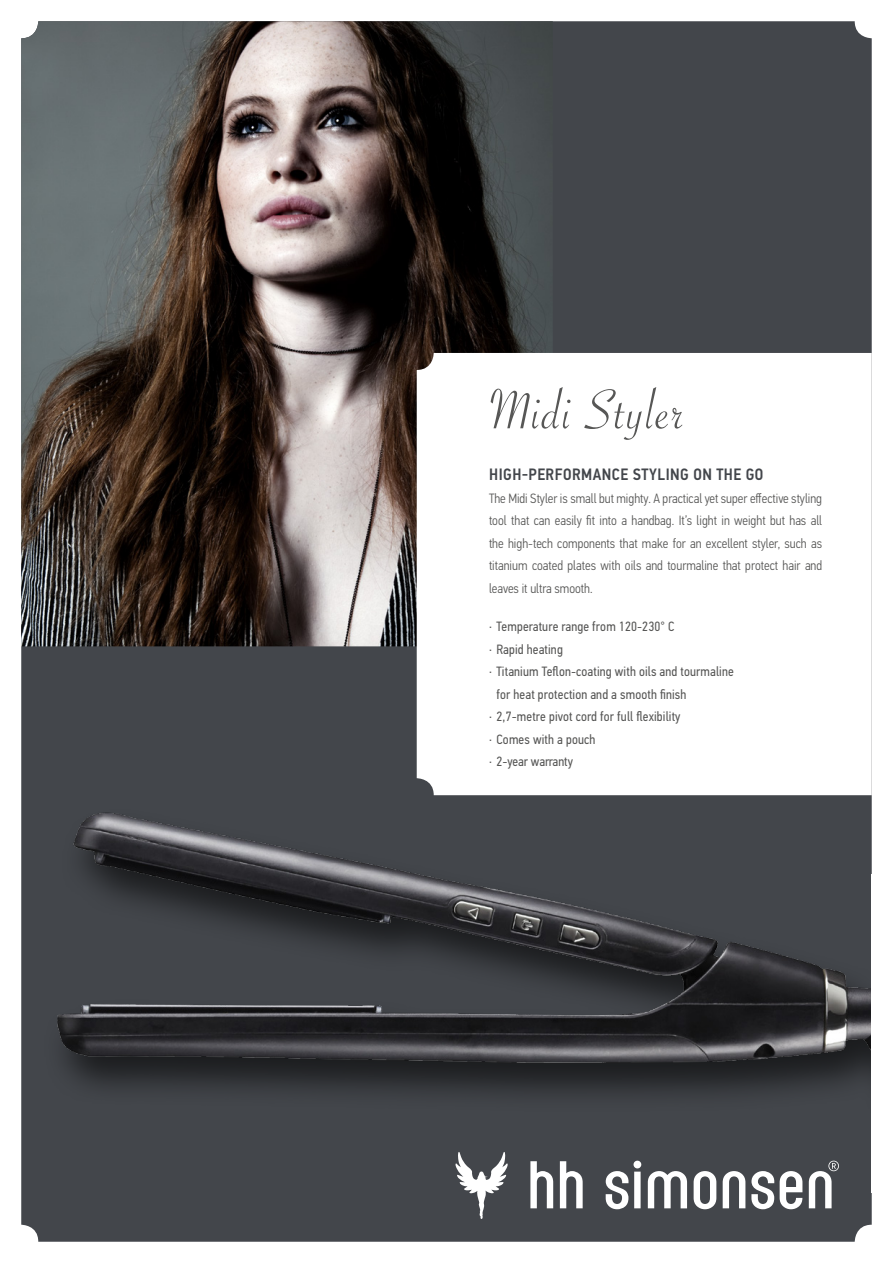
<style>
.page{position:relative;width:893px;height:1263px;background:#fff}
.page>*{position:absolute;margin:0;border:0;box-sizing:border-box;transform-origin:0 0}
.t1{font:60px "Savoye Let Plain";letter-spacing:.025em;color:#575756}
.t2{font:500 16.5px "PF Din Text Cond Std";letter-spacing:.03em;color:#43464b}
.t3{font:300 13.5px/22.5px "PF Din Text Cond Std";color:#575756;text-align:justify}
.t4{font:13.5px "PF Din Text Cond Std";letter-spacing:.01em;color:#575756}
</style>
<div class="page">
<div style="left:21px;top:21px;width:851px;height:1221px;background:#43464b;border-radius:17px"></div>
<img style="left:21px;top:646px;width:851px;height:596px">
<img style="left:21px;top:21px;width:532px;height:625px">
<svg style="left:455px;top:1151px;width:53px;height:68px"></svg>
<svg style="left:530px;top:1161px;width:23px;height:47px"></svg>
<svg style="left:560px;top:1161px;width:23px;height:47px"></svg>
<svg style="left:606px;top:1161px;width:35px;height:48px"></svg>
<svg style="left:648px;top:1171px;width:39px;height:37px"></svg>
<svg style="left:694px;top:1171px;width:22px;height:38px"></svg>
<svg style="left:723px;top:1171px;width:22px;height:37px"></svg>
<svg style="left:751px;top:1171px;width:23px;height:38px"></svg>
<svg style="left:780px;top:1171px;width:22px;height:38px"></svg>
<svg style="left:809px;top:1161px;width:30px;height:47px"></svg>
<div style="left:417px;top:353px;width:455px;height:442px;background:#fff"></div>
<h1 class="t1" style="left:489px;top:371px;width:198px">Midi Styler</h1>
<p class="t2" style="left:489px;top:465px;width:276px">HIGH-PERFORMANCE STYLING ON THE GO</p>
<p class="t3" style="left:489px;top:487px;width:335px">The Midi Styler is small but mighty. A practical yet super effective styling tool that can easily fit into a handbag. It’s light in weight but has all the high-tech components that make for an excellent styler, such as titanium coated plates with oils and tourmaline that protect hair and leaves it ultra smooth.</p>
<p class="t4" style="left:489px;top:618px;width:187px">· Temperature range from 120-230° C</p>
<p class="t4" style="left:489px;top:641px;width:75px">· Rapid heating</p>
<p class="t4" style="left:489px;top:663px;width:246px">· Titanium Teflon-coating with oils and tourmaline</p>
<p class="t4" style="left:496px;top:686px;width:191px">for heat protection and a smooth finish</p>
<p class="t4" style="left:489px;top:708px;width:193px">· 2,7-metre pivot cord for full flexibility</p>
<p class="t4" style="left:489px;top:731px;width:108px">· Comes with a pouch</p>
<p class="t4" style="left:489px;top:753px;width:85px">· 2-year warranty</p>
</div>
